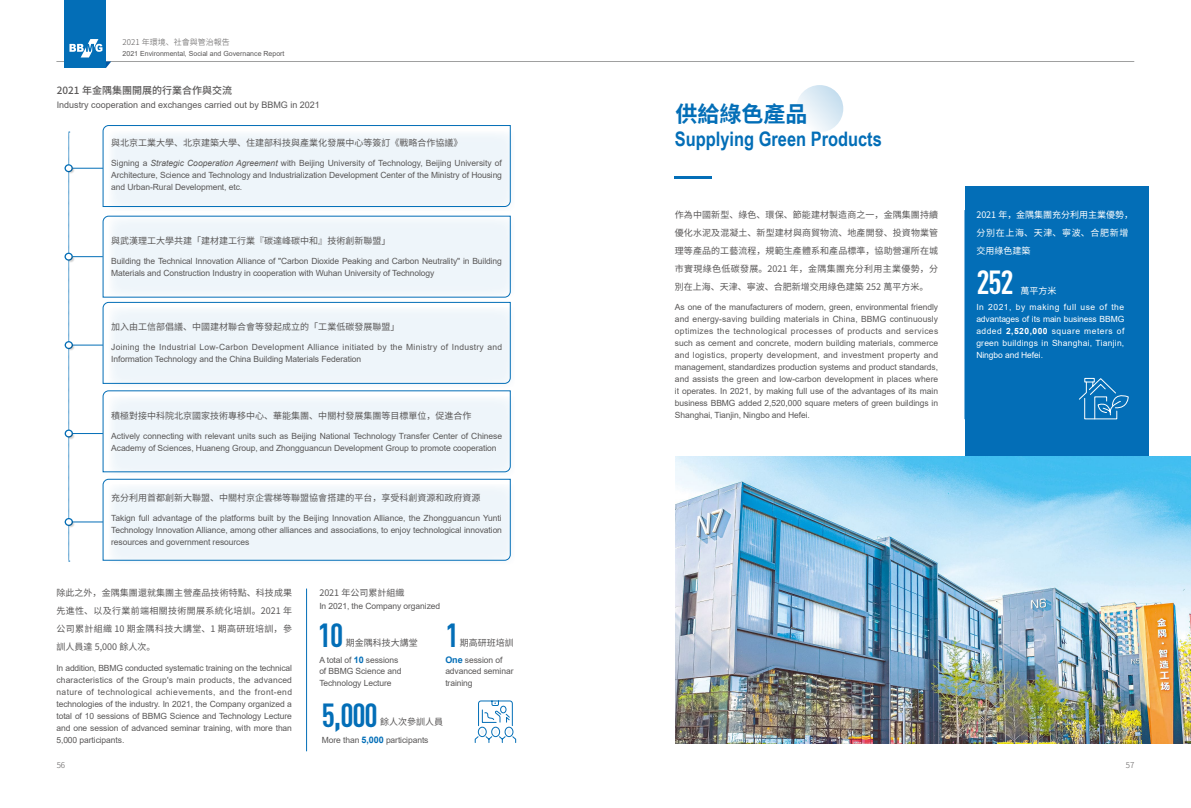
<style>
.page{position:relative;width:1191px;height:808px;background:#fff}
.page>*{position:absolute;margin:0;border:0;box-sizing:border-box;transform-origin:0 0}
.t1{font:700 33px "DIN Cond";color:#036eb7}
.t2{font:700 33px "DIN Cond";color:#fff}
.t3{font:700 22px "Source Han Sans CN";color:#036eb7}
.t4{font:700 20px "Arial Narrow";color:#036eb7}
.t5{font:500 10px "Source Han Sans CN";color:#595757}
.t6{font:9px/18px "Source Han Sans CN";color:#595757;text-align:justify}
.t7{font:9px "Arial";color:#595757}
.t8{font:9px/18px "Source Han Sans CN";color:#fff}
.t9{font:8.5px/12px "Arial";letter-spacing:-.01em;color:#595757;text-align:justify}
.t10{font:8.5px/12px "Arial";letter-spacing:.03em;color:#595757}
.t11{font:8.5px/12px "Arial";letter-spacing:.025em;color:#fff;text-align:justify}
.t12{font:300 8px "Source Han Sans CN";color:#595757}
.t13{font:7px "Arial";color:#595757}
.s1{font-style:italic}
.s2{font-weight:700;font-size:9px;color:#036eb7}
.s3{font-weight:700}
</style>
<div class="page">
<hr style="left:56px;top:61px;width:1078px;height:1px;background:#9fa0a0">
<div style="left:65px;top:0;width:41px;height:68px;background:#036eb7"></div>
<svg style="left:69px;top:39px;width:42px;height:29px"></svg>
<div style="left:964px;top:186px;width:184px;height:298px;background:#036eb7"></div>
<hr style="left:675px;top:177px;width:37px;height:2px;background:#036eb7">
<svg style="left:796px;top:85px;width:47px;height:47px"></svg>
<svg style="left:103px;top:125px;width:408px;height:436px"></svg>
<div style="left:66px;top:166px;width:9px;height:8px;background:#000;opacity:.2"></div>
<div style="left:66px;top:254px;width:9px;height:9px;background:#000;opacity:.2"></div>
<div style="left:67px;top:343px;width:8px;height:8px;background:#000;opacity:.2"></div>
<div style="left:67px;top:431px;width:8px;height:9px;background:#000;opacity:.2"></div>
<div style="left:65px;top:518px;width:8px;height:8px;background:#036eb7;border-radius:50%"></div>
<div style="left:67px;top:520px;width:8px;height:8px;background:#000;opacity:.2"></div>
<svg style="left:66px;top:132px;width:6px;height:430px"></svg>
<hr style="left:73px;top:168px;width:30px;height:1px;background:#036eb7">
<hr style="left:73px;top:256px;width:30px;height:1px;background:#036eb7">
<hr style="left:73px;top:345px;width:30px;height:1px;background:#036eb7">
<hr style="left:73px;top:433px;width:30px;height:1px;background:#036eb7">
<hr style="left:73px;top:522px;width:30px;height:1px;background:#036eb7">
<hr style="left:306px;top:588px;width:1px;height:163px;background:#036eb7">
<svg style="left:474px;top:700px;width:42px;height:43px"></svg>
<svg style="left:1079px;top:378px;width:50px;height:42px"></svg>
<img style="left:675px;top:456px;width:516px;height:288px">
<p class="t12" style="left:123px;top:37px;width:109px">2021 年環境、社會與管治報告</p>
<p class="t13" style="left:123px;top:48px;width:163px">2021 Environmental, Social and Governance Report</p>
<p class="t5" style="left:57px;top:85px;width:177px">2021 年金隅集團開展的行業合作與交流</p>
<p class="t7" style="left:57px;top:98px;width:265px">Industry cooperation and exchanges carried out by BBMG in 2021</p>
<p class="t6" style="left:111px;top:134px;width:352px">與北京工業大學、北京建築大學、住建部科技與產業化發展中心等簽訂《戰略合作協議》</p>
<p class="t9" style="left:111px;top:157px;width:392px">Signing a <span class="s1">Strategic Cooperation Agreement</span> with Beijing University of Technology, Beijing University of Architecture, Science and Technology and Industrialization Development Center of the Ministry of Housing and Urban-Rural Development, etc.</p>
<p class="t6" style="left:111px;top:232px;width:280px">與武漢理工大學共建「建材建工行業『碳達峰碳中和』技術創新聯盟」</p>
<p class="t9" style="left:111px;top:255px;width:392px">Building the Technical Innovation Alliance of "Carbon Dioxide Peaking and Carbon Neutrality" in Building<br>Materials and Construction Industry in cooperation with Wuhan University of Technology</p>
<p class="t6" style="left:111px;top:318px;width:289px">加入由工信部倡議、中國建材聯合會等發起成立的「工業低碳發展聯盟」</p>
<p class="t10" style="left:111px;top:341px;width:392px">Joining the Industrial Low-Carbon Development Alliance initiated by the Ministry of Industry and<br>Information Technology and the China Building Materials Federation</p>
<p class="t6" style="left:111px;top:406px;width:361px">積極對接中科院北京國家技術專移中心、華能集團、中關村發展集團等目標單位，促進合作</p>
<p class="t9" style="left:111px;top:430px;width:392px">Actively connecting with relevant units such as Beijing National Technology Transfer Center of Chinese<br>Academy of Sciences, Huaneng Group, and Zhongguancun Development Group to promote cooperation</p>
<p class="t6" style="left:111px;top:489px;width:370px">充分利用首都創新大聯盟、中關村京企雲梯等聯盟協會搭建的平台，享受科創資源和政府資源</p>
<p class="t9" style="left:111px;top:512px;width:392px">Takign full advantage of the platforms built by the Beijing Innovation Alliance, the Zhongguancun Yunti Technology Innovation Alliance, among other alliances and associations, to enjoy technological innovation resources and government resources</p>
<p class="t6" style="left:56px;top:584px;width:237px">除此之外，金隅集團還就集團主營產品技術特點、科技成果先進性、以及行業前端相關技術開展系統化培訓。2021 年公司累計組織 10 期金隅科技大講堂、1 期高研班培訓，參訓人員達 5,000 餘人次。</p>
<p class="t9" style="left:56px;top:662px;width:237px">In addition, BBMG conducted systematic training on the technical characteristics of the Group's main products, the advanced nature of technological achievements, and the front-end technologies of the industry. In 2021, the Company organized a total of 10 sessions of BBMG Science and Technology Lecture and one session of advanced seminar training, with more than 5,000 participants.</p>
<p class="t6" style="left:319px;top:584px;width:87px">2021 年公司累計組織</p>
<p class="t9" style="left:319px;top:600px;width:122px">In 2021, the Company organized</p>
<h1 class="t1" style="left:318px;top:615px;width:27px">10</h1>
<p class="t6" style="left:346px;top:634px;width:73px">期金隅科技大講堂</p>
<h1 class="t1" style="left:445px;top:615px;width:15px">1</h1>
<p class="t6" style="left:460px;top:634px;width:56px">期高研班培訓</p>
<p class="t9" style="left:319px;top:654px;width:84px;text-align:left">A total of <span class="s2">10</span> sessions of BBMG Science and<br>Technology Lecture</p>
<p class="t9" style="left:445px;top:654px;width:70px;text-align:left"><span class="s2">One</span> session of advanced seminar training</p>
<h1 class="t1" style="left:322px;top:695px;width:57px">5,000</h1>
<p class="t6" style="left:380px;top:713px;width:64px">餘人次參訓人員</p>
<p class="t9" style="left:322px;top:734px;width:108px">More than <span class="s2">5,000</span> participants</p>
<h2 class="t3" style="left:675px;top:101px;width:133px">供給綠色產品</h2>
<h3 class="t4" style="left:675px;top:124px;width:208px">Supplying Green Products</h3>
<p class="t6" style="left:675px;top:206px;width:265px">作為中國新型、綠色、環保、節能建材製造商之一，金隅集團持續優化水泥及混凝土、新型建材與商貿物流、地產開發、投資物業管理等產品的工藝流程，規範生產體系和產品標準，協助營運所在城市實現綠色低碳發展。2021 年，金隅集團充分利用主業優勢，分別在上海、天津、寧波、合肥新增交用綠色建築 252 萬平方米。</p>
<p class="t9" style="left:675px;top:301px;width:265px">As one of the manufacturers of modern, green, environmental friendly and energy-saving building materials in China, BBMG continuously optimizes the technological processes of products and services such as cement and concrete, modern building materials, commerce and logistics, property development, and investment property and management, standardizes production systems and product standards, and assists the green and low-carbon development in places where it operates. In 2021, by making full use of the advantages of its main business BBMG added 2,520,000 square meters of green buildings in Shanghai, Tianjin, Ningbo and Hefei.</p>
<p class="t8" style="left:976px;top:206px;width:158px">2021 年，金隅集團充分利用主業優勢，分別在上海、天津、寧波、合肥新增交用綠色建築</p>
<h1 class="t2" style="left:976px;top:263px;width:39px">252</h1>
<p class="t8" style="left:1020px;top:282px;width:37px">萬平方米</p>
<p class="t11" style="left:976px;top:301px;width:150px">In 2021, by making full use of the advantages of its main business BBMG added <span class="s3">2,520,000</span> square meters of green buildings in Shanghai, Tianjin, Ningbo and Hefei.</p>
<p class="t12" style="left:57px;top:760px;width:10px">56</p>
<p class="t12" style="left:1125px;top:760px;width:10px">57</p>
</div>
